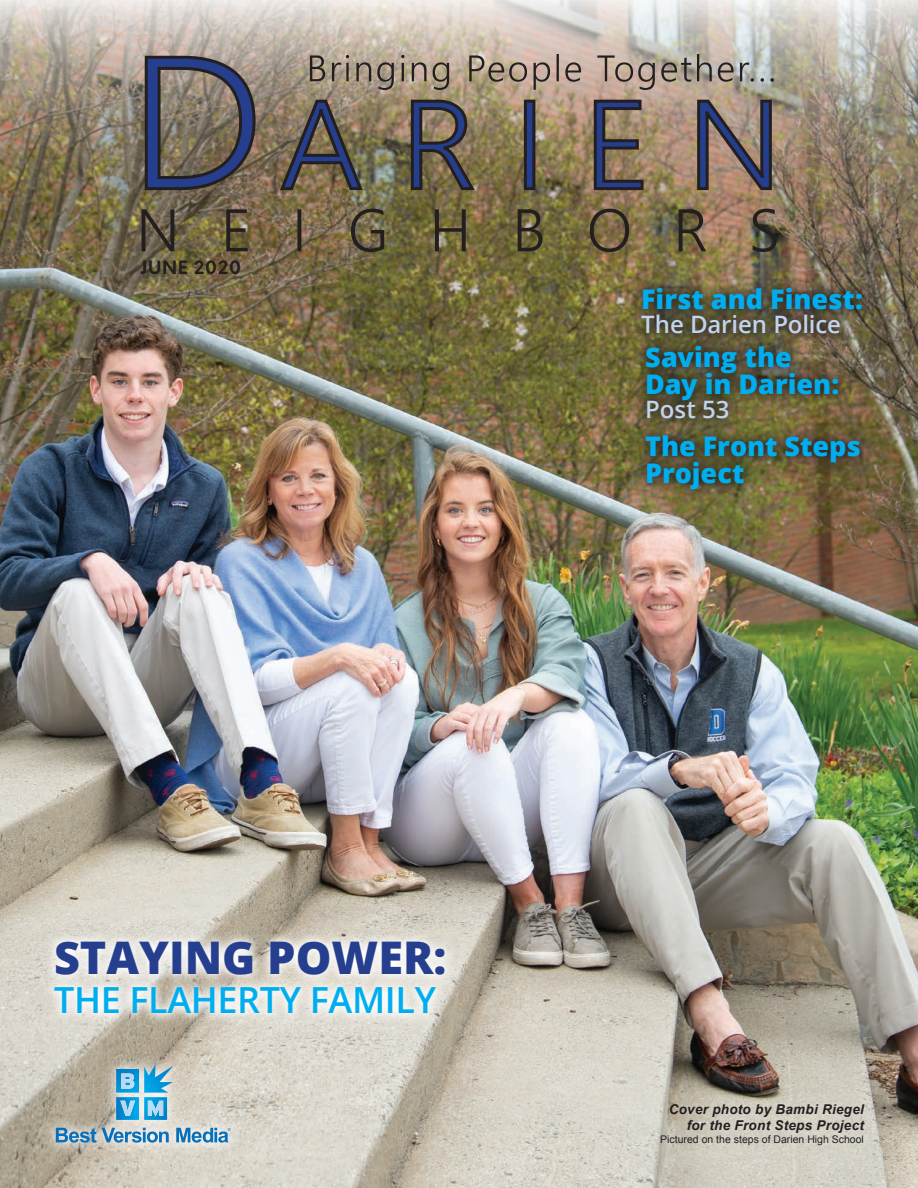
<style>
.page{position:relative;width:918px;height:1188px;background:#fff}
.page>*{position:absolute;margin:0;border:0;box-sizing:border-box;transform-origin:0 0}
.t1{font:800 45px "Open Sans";color:#253f8e}
.t2{font:600 36px "Open Sans";letter-spacing:-.01em;color:#00aeef}
.t3{font:800 27px/27px "Open Sans";color:#00aeef}
.t4{font:600 24px "Open Sans";letter-spacing:-.005em;color:#c1d4ec}
.t5{font:700 18px "Orkney";letter-spacing:.055em;color:#231f20}
.t6{font:italic 700 13.5px/16.5px "Arial";letter-spacing:.02em;color:#231f20;text-align:right}
.t7{font:10.5px "Arial";color:#231f20}
</style>
<div class="page">
<img style="left:0;top:310px;width:918px;height:878px">
<img style="left:0;top:0;width:918px;height:310px">
<svg style="left:41px;top:1051px;width:203px;height:106px"></svg>
<svg style="left:116px;top:1064px;width:57px;height:56px"></svg>
<svg style="left:56px;top:1128px;width:113px;height:15px"></svg>
<svg style="left:176px;top:1128px;width:55px;height:15px"></svg>
<svg style="left:632px;top:348px;width:220px;height:74px"></svg>
<svg style="left:43px;top:930px;width:413px;height:95px"></svg>
<img style="left:142px;top:209px;width:634px;height:43px">
<img style="left:143px;top:54px;width:630px;height:139px">
<svg style="left:310px;top:54px;width:464px;height:36px"></svg>
<svg style="left:632px;top:422px;width:242px;height:82px"></svg>
<svg style="left:628px;top:274px;width:248px;height:74px"></svg>
<p class="t5" style="left:140px;top:255px;width:102px">JUNE 2020</p>
<h1 class="t1" style="left:54px;top:924px;width:394px">STAYING POWER:</h1>
<h2 class="t2" style="left:54px;top:976px;width:383px">THE FLAHERTY FAMILY</h2>
<p class="t3" style="left:641px;top:285px;width:223px">First and Finest:</p>
<p class="t4" style="left:641px;top:308px;width:201px">The Darien Police</p>
<p class="t3" style="left:645px;top:342px;width:195px">Saving the<br>Day in Darien:</p>
<p class="t4" style="left:645px;top:393px;width:86px">Post 53</p>
<p class="t3" style="left:645px;top:432px;width:217px">The Front Steps<br>Project</p>
<p class="t6" style="left:669px;top:1101px;width:197px">Cover photo by Bambi Riegel for the Front Steps Project</p>
<p class="t7" style="left:660px;top:1132px;width:205px">Pictured on the steps of Darien High School</p>
</div>
